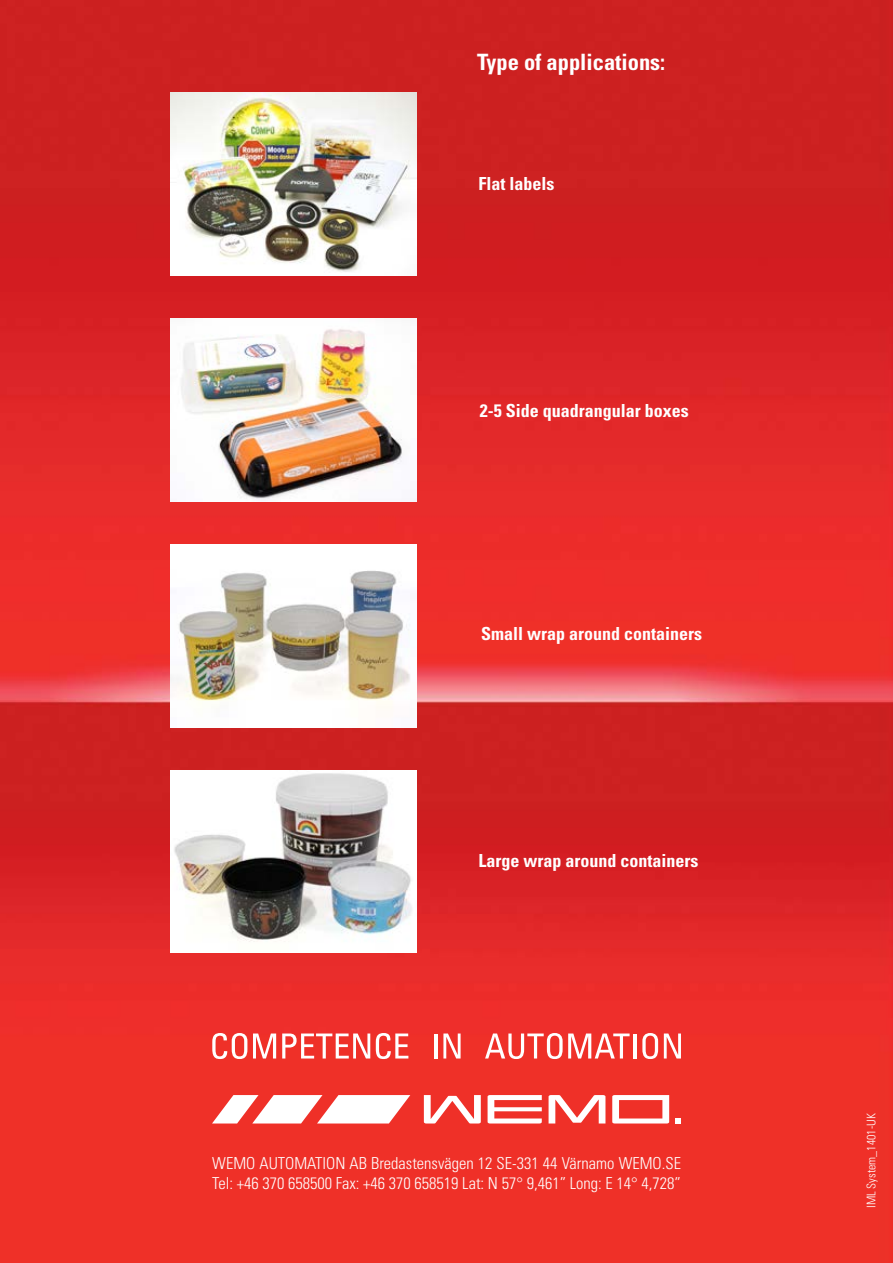
<style>
.page{position:relative;width:893px;height:1263px;background:#fff}
.page>*{position:absolute;margin:0;border:0;box-sizing:border-box;transform-origin:0 0}
.t1{font:700 condensed 22.5px "Univers LT Std";color:#fff}
.t2{font:700 condensed 18px "Univers LT Std";color:#fff}
.t3{font:300 condensed 16.5px/19.8px "Univers LT Std";color:#fff}
.t4{font:300 condensed 12px "Univers LT Std";color:#fff}
</style>
<div class="page">
<img style="left:0;top:0;width:893px;height:1263px">
<svg style="left:212px;top:1095px;width:198px;height:28px"></svg>
<svg style="left:424px;top:1095px;width:57px;height:28px"></svg>
<svg style="left:676px;top:1118px;width:5px;height:5px"></svg>
<svg style="left:488px;top:1095px;width:54px;height:28px"></svg>
<svg style="left:548px;top:1095px;width:57px;height:28px"></svg>
<svg style="left:612px;top:1095px;width:57px;height:28px"></svg>
<svg style="left:212px;top:1033px;width:35px;height:26px"></svg>
<svg style="left:253px;top:1033px;width:23px;height:25px"></svg>
<svg style="left:282px;top:1033px;width:88px;height:25px"></svg>
<svg style="left:376px;top:1033px;width:32px;height:26px"></svg>
<hr style="left:434px;top:1033px;width:3px;height:25px;background:#fff">
<svg style="left:443px;top:1033px;width:18px;height:25px"></svg>
<svg style="left:485px;top:1033px;width:145px;height:26px"></svg>
<hr style="left:633px;top:1033px;width:3px;height:25px;background:#fff">
<svg style="left:642px;top:1033px;width:16px;height:26px"></svg>
<svg style="left:664px;top:1033px;width:17px;height:25px"></svg>
<img style="left:170px;top:92px;width:247px;height:183px">
<img style="left:170px;top:319px;width:247px;height:183px">
<img style="left:170px;top:544px;width:247px;height:183px">
<img style="left:170px;top:770px;width:247px;height:183px">
<h1 class="t1" style="left:477px;top:48px;width:189px">Type of applications:</h1>
<p class="t2" style="left:478px;top:173px;width:77px">Flat labels</p>
<p class="t2" style="left:480px;top:399px;width:210px">2-5 Side quadrangular boxes</p>
<p class="t2" style="left:481px;top:623px;width:222px">Small wrap around containers</p>
<p class="t2" style="left:478px;top:849px;width:221px">Large wrap around containers</p>
<p class="t3" style="left:212px;top:1153px;width:470px">WEMO AUTOMATION AB Bredastensvägen 12 SE-331 44 Värnamo WEMO.SE<br>Tel: +46 370 658500 Fax: +46 370 658519 Lat: N 57° 9,461” Long: E 14° 4,728”</p>
<p class="t4" style="left:864px;top:1208px;width:96px;rotate:-90deg">IML System_1401-UK</p>
</div>
